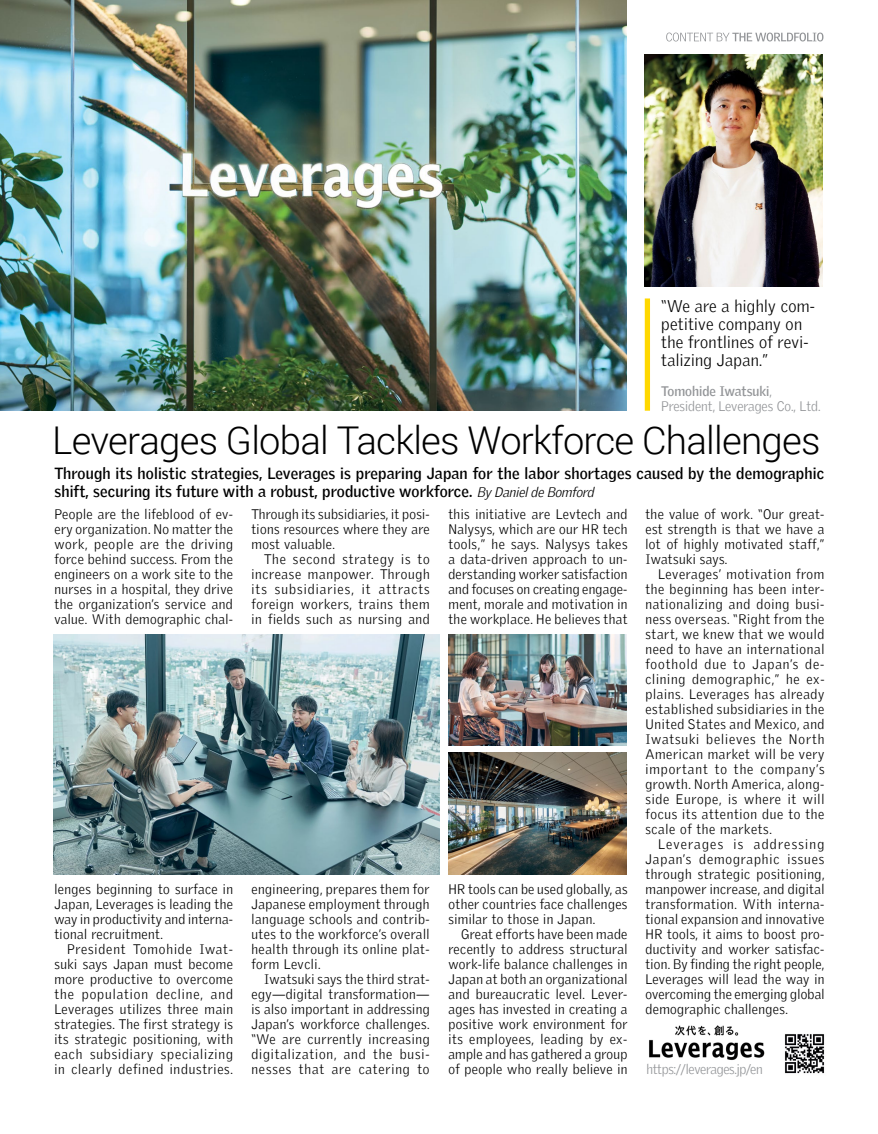
<style>
.page{position:relative;width:878px;height:1134px;background:#fff}
.page>*{position:absolute;margin:0;border:0;box-sizing:border-box;transform-origin:0 0}
.t1{font:300 38.25px "Roboto";letter-spacing:-.02em;color:#000}
.t2{font:300 16.5px/18px "Griffith Gothic";letter-spacing:.02em;color:#000}
.t3{font:700 15.75px/18px "Griffith Gothic";letter-spacing:.01em;color:#000}
.t4{font:300 13.5px/15px "Griffith Gothic";letter-spacing:.03em;color:#000;text-align:justify}
.t5{font:300 13.5px/15px "Griffith Gothic";color:#939598}
.t6{font:300 13.5px "Griffith Gothic";letter-spacing:-.02em;color:#939598}
.s1{font-weight:700}
.s2{font-weight:300;font-style:italic;font-size:13.5px}
</style>
<div class="page">
<svg style="left:666px;top:33px;width:157px;height:8px"></svg>
<img style="left:649px;top:1025px;width:116px;height:35px">
<img style="left:785px;top:1034px;width:40px;height:40px">
<div style="left:644px;top:298px;width:6px;height:113px;background:#ffd800"></div>
<img style="left:644px;top:54px;width:178px;height:233px">
<img style="left:0;top:0;width:626px;height:411px">
<img style="left:53px;top:635px;width:386px;height:239px">
<img style="left:448px;top:635px;width:178px;height:111px">
<img style="left:448px;top:753px;width:179px;height:121px">
<p class="t2" style="left:661px;top:296px;width:155px">“We are a highly com&shy;petitive company on the frontlines of revi&shy;talizing Japan.”</p>
<p class="t5" style="left:661px;top:383px;width:161px"><span class="s1">Tomohide Iwatsuki</span>,<br>President, Leverages Co., Ltd.</p>
<h1 class="t1" style="left:52px;top:414px;width:769px">Leverages Global Tackles Workforce Challenges</h1>
<p class="t3" style="left:54px;top:464px;width:771px">Through its holistic strategies, Leverages is preparing Japan for the labor shortages caused by the demographic shift, securing its future with a robust, productive workforce. <span class="s2">ByDanieldeBomford</span></p>
<p class="t4" style="left:54px;top:506px;width:180px">People are the lifeblood of ev&shy;ery organization. No matter the work, people are the driving force behind success. From the engineers on a work site to the nurses in a hospital, they drive the organization’s service and value. With demographic chal-</p>
<p class="t4" style="left:251px;top:506px;width:180px">Through its subsidiaries, it posi&shy;tions resources where they are most valuable.</p>
<p class="t4" style="left:251px;top:551px;width:180px;text-indent:13px">The second strategy is to increase manpower. Through its subsidiaries, it attracts foreign workers, trains them in fields such as nursing and</p>
<p class="t4" style="left:54px;top:881px;width:180px">lenges beginning to surface in Japan, Leverages is leading the way in productivity and interna&shy;tional recruitment.</p>
<p class="t4" style="left:54px;top:941px;width:180px;text-indent:13px">President Tomohide Iwat&shy;suki says Japan must become more productive to overcome the population decline, and Leverages utilizes three main strategies. The first strategy is its strategic positioning, with each subsidiary specializing in clearly defined industries.</p>
<p class="t4" style="left:251px;top:881px;width:180px">engineering, prepares them for Japanese employment through language schools and contrib&shy;utes to the workforce’s overall health through its online plat&shy;form Levcli.</p>
<p class="t4" style="left:251px;top:971px;width:180px;text-indent:13px">Iwatsuki says the third strat&shy;egy—digital transformation— is also important in addressing Japan’s workforce challenges. “We are currently increasing digitalization, and the busi&shy;nesses that are catering to</p>
<p class="t4" style="left:448px;top:506px;width:180px">this initiative are Levtech and Nalysys, which are our HR tech tools,” he says. Nalysys takes a data-driven approach to un&shy;derstanding worker satisfaction and focuses on creating engage&shy;ment, morale and motivation in the workplace. He believes that</p>
<p class="t4" style="left:448px;top:881px;width:180px">HR tools can be used globally, as other countries face challenges similar to those in Japan.</p>
<p class="t4" style="left:448px;top:926px;width:180px;text-indent:13px">Great efforts have been made recently to address structural work-life balance challenges in Japan at both an organizational and bureaucratic level. Lever&shy;ages has invested in creating a positive work environment for its employees, leading by ex&shy;ample and has gathered a group of people who really believe in</p>
<p class="t4" style="left:645px;top:506px;width:180px">the value of work. “Our great&shy;est strength is that we have a lot of highly motivated staff,” Iwatsuki says.</p>
<p class="t4" style="left:645px;top:566px;width:180px;text-indent:13px">Leverages’ motivation from the beginning has been inter&shy;nationalizing and doing busi&shy;ness overseas. “Right from the start, we knew that we would need to have an international foothold due to Japan’s de&shy;clining demographic,” he ex&shy;plains. Leverages has already established subsidiaries in the United States and Mexico, and Iwatsuki believes the North American market will be very important to the company’s growth. North America, along&shy;side Europe, is where it will focus its attention due to the scale of the markets.</p>
<p class="t4" style="left:645px;top:836px;width:180px;text-indent:13px">Leverages is addressing Japan’s demographic issues through strategic positioning, manpower increase, and digital transformation. With interna&shy;tional expansion and innovative HR tools, it aims to boost pro&shy;ductivity and worker satisfac&shy;tion. By finding the right people, Leverages will lead the way in overcoming the emerging global demographic challenges.</p>
<p class="t6" style="left:646px;top:1061px;width:118px">https://leverages.jp/en</p>
</div>
